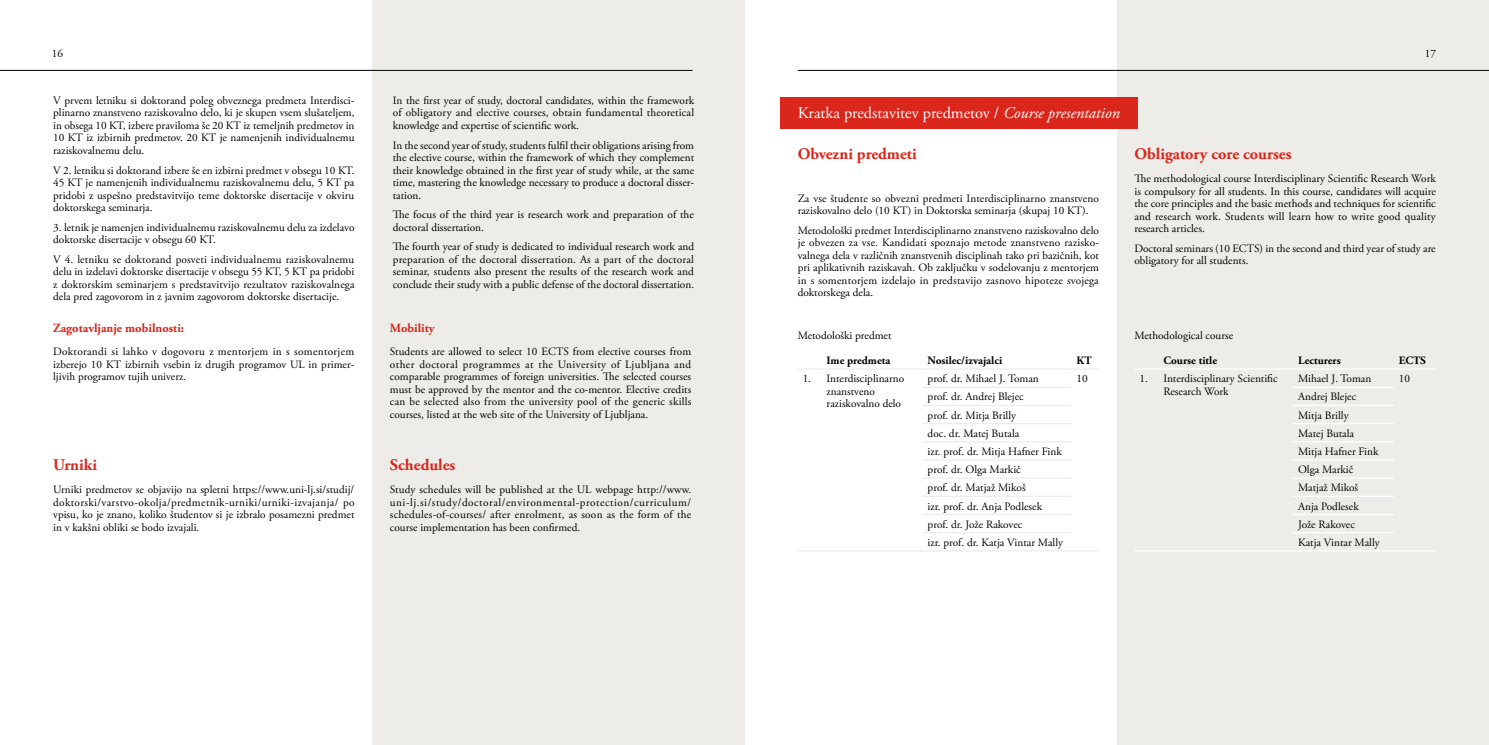
<style>
.page{position:relative;width:1489px;height:745px;background:#fff}
.page>*{position:absolute;margin:0;border:0;box-sizing:border-box;transform-origin:0 0}
.t1{font:700 16.25px "Adobe Garamond Pro";color:#db261b}
.t2{font:16.25px "Adobe Garamond Pro";color:#fff}
.t3{font:700 12.5px "Adobe Garamond Pro";color:#db261b}
.t4{font:11.25px/12.5px "Adobe Garamond Pro";color:#000;text-align:justify}
.t5{font:700 11.25px "Adobe Garamond Pro";color:#000}
.s1{font-style:italic}
</style>
<div class="page">
<div style="left:1117px;top:0;width:371px;height:744px;background:#edece8"></div>
<div style="left:372px;top:0;width:372px;height:744px;background:#edece8"></div>
<hr style="left:0;top:70px;width:692px;height:1px;background:#000">
<hr style="left:797px;top:70px;width:691px;height:1px;background:#000">
<div style="left:780px;top:98px;width:357px;height:31px;background:#db261b"></div>
<svg style="left:798px;top:368px;width:23px;height:1px"></svg>
<hr style="left:821px;top:368px;width:101px;height:1px;background:#edece8">
<hr style="left:922px;top:368px;width:149px;height:1px;background:#edece8">
<svg style="left:1071px;top:368px;width:27px;height:1px"></svg>
<hr style="left:922px;top:386px;width:149px;height:1px;background:#edece8">
<hr style="left:922px;top:404px;width:149px;height:2px;background:#edece8">
<hr style="left:922px;top:422px;width:149px;height:2px;background:#edece8">
<hr style="left:922px;top:441px;width:149px;height:1px;background:#edece8">
<hr style="left:922px;top:459px;width:149px;height:1px;background:#edece8">
<hr style="left:922px;top:477px;width:149px;height:1px;background:#edece8">
<hr style="left:922px;top:495px;width:149px;height:1px;background:#edece8">
<hr style="left:922px;top:513px;width:149px;height:2px;background:#edece8">
<hr style="left:922px;top:531px;width:149px;height:2px;background:#edece8">
<svg style="left:798px;top:550px;width:23px;height:1px"></svg>
<hr style="left:821px;top:550px;width:101px;height:1px;background:#edece8">
<hr style="left:922px;top:550px;width:149px;height:1px;background:#edece8">
<svg style="left:1071px;top:550px;width:27px;height:1px"></svg>
<svg style="left:1135px;top:368px;width:23px;height:1px"></svg>
<hr style="left:1158px;top:368px;width:134px;height:1px;background:#fff">
<hr style="left:1292px;top:368px;width:101px;height:1px;background:#fff">
<hr style="left:1393px;top:368px;width:42px;height:1px;background:#fff">
<hr style="left:1292px;top:386px;width:101px;height:1px;background:#fff">
<hr style="left:1292px;top:404px;width:101px;height:2px;background:#fff">
<hr style="left:1292px;top:422px;width:101px;height:2px;background:#fff">
<hr style="left:1292px;top:441px;width:101px;height:1px;background:#fff">
<hr style="left:1292px;top:459px;width:101px;height:1px;background:#fff">
<hr style="left:1292px;top:477px;width:101px;height:1px;background:#fff">
<hr style="left:1292px;top:495px;width:101px;height:1px;background:#fff">
<hr style="left:1292px;top:513px;width:101px;height:2px;background:#fff">
<hr style="left:1292px;top:531px;width:101px;height:2px;background:#fff">
<svg style="left:1135px;top:550px;width:23px;height:1px"></svg>
<hr style="left:1158px;top:550px;width:134px;height:1px;background:#fff">
<hr style="left:1292px;top:550px;width:101px;height:1px;background:#fff">
<hr style="left:1393px;top:550px;width:42px;height:1px;background:#fff">
<p class="t4" style="left:52px;top:48px;width:13px">16</p>
<p class="t4" style="left:1424px;top:48px;width:13px">17</p>
<p class="t4" style="left:53px;top:94px;width:303px">V prvem letniku si doktorand poleg obveznega predmeta Interdisci&shy;plinarno znanstveno raziskovalno delo, ki je skupen vsem slušateljem, in obsega 10 KT, izbere praviloma še 20 KT iz temeljnih predmetov in 10 KT iz izbirnih predmetov. 20 KT je namenjenih individualnemu raziskovalnemu delu.</p>
<p class="t4" style="left:53px;top:164px;width:303px">V 2. letniku si doktorand izbere še en izbirni predmet v obsegu 10 KT.<br>45 KT je namenjenih individualnemu raziskovalnemu delu, 5 KT pa pridobi z uspešno predstavitvijo teme doktorske disertacije v okviru doktorskega seminarja.</p>
<p class="t4" style="left:53px;top:221px;width:303px">3. letnik je namenjen individualnemu raziskovalnemu delu za izdelavo doktorske disertacije v obsegu 60 KT.</p>
<p class="t4" style="left:53px;top:253px;width:303px">V 4. letniku se doktorand posveti individualnemu raziskovalnemu delu in izdelavi doktorske disertacije v obsegu 55 KT, 5 KT pa pridobi z doktorskim seminarjem s predstavitvijo rezultatov raziskovalnega dela pred zagovorom in z javnim zagovorom doktorske disertacije.</p>
<p class="t3" style="left:53px;top:320px;width:132px">Zagotavljanje mobilnosti:</p>
<p class="t4" style="left:53px;top:345px;width:303px">Doktorandi si lahko v dogovoru z mentorjem in s somentorjem izberejo 10 KT izbirnih vsebin iz drugih programov UL in primer&shy;ljivih programov tujih univerz.</p>
<h1 class="t1" style="left:53px;top:455px;width:45px">Urniki</h1>
<p class="t4" style="left:53px;top:483px;width:303px">Urniki predmetov se objavijo na spletni https://www.uni-lj.si/studij/ doktorski/varstvo-okolja/predmetnik-urniki/urniki-izvajanja/ po vpisu, ko je znano, koliko študentov si je izbralo posamezni predmet in v kakšni obliki se bodo izvajali.</p>
<p class="t4" style="left:393px;top:94px;width:303px">In the first year of study, doctoral candidates, within the framework of obligatory and elective courses, obtain fundamental theoretical knowledge and expertise of scientific work.</p>
<p class="t4" style="left:393px;top:139px;width:303px">In the second year of study, students fulfil their obligations arising from the elective course, within the framework of which they complement their knowledge obtained in the first year of study while, at the same time, mastering the knowledge necessary to produce a doctoral disser&shy;tation.</p>
<p class="t4" style="left:393px;top:209px;width:302px">The focus of the third year is research work and preparation of the doctoral dissertation.</p>
<p class="t4" style="left:393px;top:241px;width:303px">The fourth year of study is dedicated to individual research work and preparation of the doctoral dissertation. As a part of the doctoral seminar, students also present the results of the research work and conclude their study with a public defense of the doctoral dissertation.</p>
<p class="t3" style="left:390px;top:320px;width:46px">Mobility</p>
<p class="t4" style="left:390px;top:345px;width:303px">Students are allowed to select 10 ECTS from elective courses from other doctoral programmes at the University of Ljubljana and comparable programmes of foreign universities. The selected courses must be approved by the mentor and the co-mentor. Elective credits can be selected also from the university pool of the generic skills courses, listed at the web site of the University of Ljubljana.</p>
<h1 class="t1" style="left:390px;top:455px;width:67px">Schedules</h1>
<p class="t4" style="left:390px;top:483px;width:303px">Study schedules will be published at the UL webpage http://www. uni-lj.si/study/doctoral/environmental-protection/curriculum/ schedules-of-courses/ after enrolment, as soon as the form of the course implementation has been confirmed.</p>
<h1 class="t2" style="left:797px;top:103px;width:324px">Kratka predstavitev predmetov / <span class="s1">Course presentation</span></h1>
<h1 class="t1" style="left:797px;top:144px;width:121px">Obvezni predmeti</h1>
<p class="t4" style="left:797px;top:192px;width:303px">Za vse študente so obvezni predmeti Interdisciplinarno znanstveno raziskovalno delo (10 KT) in Doktorska seminarja (skupaj 10 KT).</p>
<p class="t4" style="left:797px;top:224px;width:303px">Metodološki predmet Interdisciplinarno znanstveno raziskovalno delo je obvezen za vse. Kandidati spoznajo metode znanstveno razisko&shy;valnega dela v različnih znanstvenih disciplinah tako pri bazičnih, kot pri aplikativnih raziskavah. Ob zaključku v sodelovanju z mentorjem in s somentorjem izdelajo in predstavijo zasnovo hipoteze svojega doktorskega dela.</p>
<p class="t4" style="left:797px;top:329px;width:95px">Metodološki predmet</p>
<p class="t5" style="left:826px;top:354px;width:65px">Ime predmeta</p>
<p class="t5" style="left:927px;top:354px;width:76px">Nosilec/izvajalci</p>
<p class="t5" style="left:1076px;top:354px;width:17px">KT</p>
<p class="t4" style="left:826px;top:372px;width:79px;text-align:left;text-indent:-24px">1. Interdisciplinarno znanstveno raziskovalno delo</p>
<p class="t4" style="left:927px;top:372px;width:113px">prof. dr. Mihael J. Toman</p>
<p class="t4" style="left:1076px;top:372px;width:13px">10</p>
<p class="t4" style="left:927px;top:388px;width:137px;line-height:18.1px;text-align:left">prof. dr. Andrej Blejec<br>prof. dr. Mitja Brilly<br>doc. dr. Matej Butala<br>izr. prof. dr. Mitja Hafner Fink prof. dr. Olga Markič<br>prof. dr. Matjaž Mikoš<br>izr. prof. dr. Anja Podlesek prof. dr. Jože Rakovec<br>izr. prof. dr. Katja Vintar Mally</p>
<h1 class="t1" style="left:1134px;top:144px;width:159px">Obligatory core courses</h1>
<p class="t4" style="left:1134px;top:173px;width:303px">The methodological course Interdisciplinary Scientific Research Work is compulsory for all students. In this course, candidates will acquire the core principles and the basic methods and techniques for scientific and research work. Students will learn how to write good quality research articles.</p>
<p class="t4" style="left:1134px;top:242px;width:303px">Doctoral seminars (10 ECTS) in the second and third year of study are obligatory for all students.</p>
<p class="t4" style="left:1134px;top:329px;width:100px">Methodological course</p>
<p class="t5" style="left:1163px;top:354px;width:55px">Course title</p>
<p class="t5" style="left:1297px;top:354px;width:44px">Lecturers</p>
<p class="t5" style="left:1398px;top:354px;width:29px">ECTS</p>
<p class="t4" style="left:1163px;top:372px;width:116px;text-indent:-24px">1. Interdisciplinary Scientific<br>Research Work</p>
<p class="t4" style="left:1297px;top:372px;width:75px">Mihael J. Toman</p>
<p class="t4" style="left:1398px;top:372px;width:13px">10</p>
<p class="t4" style="left:1297px;top:388px;width:83px;line-height:18.1px;text-align:left">Andrej Blejec<br>Mitja Brilly<br>Matej Butala<br>Mitja Hafner Fink<br>Olga Markič<br>Matjaž Mikoš<br>Anja Podlesek<br>Jože Rakovec<br>Katja Vintar Mally</p>
</div>
